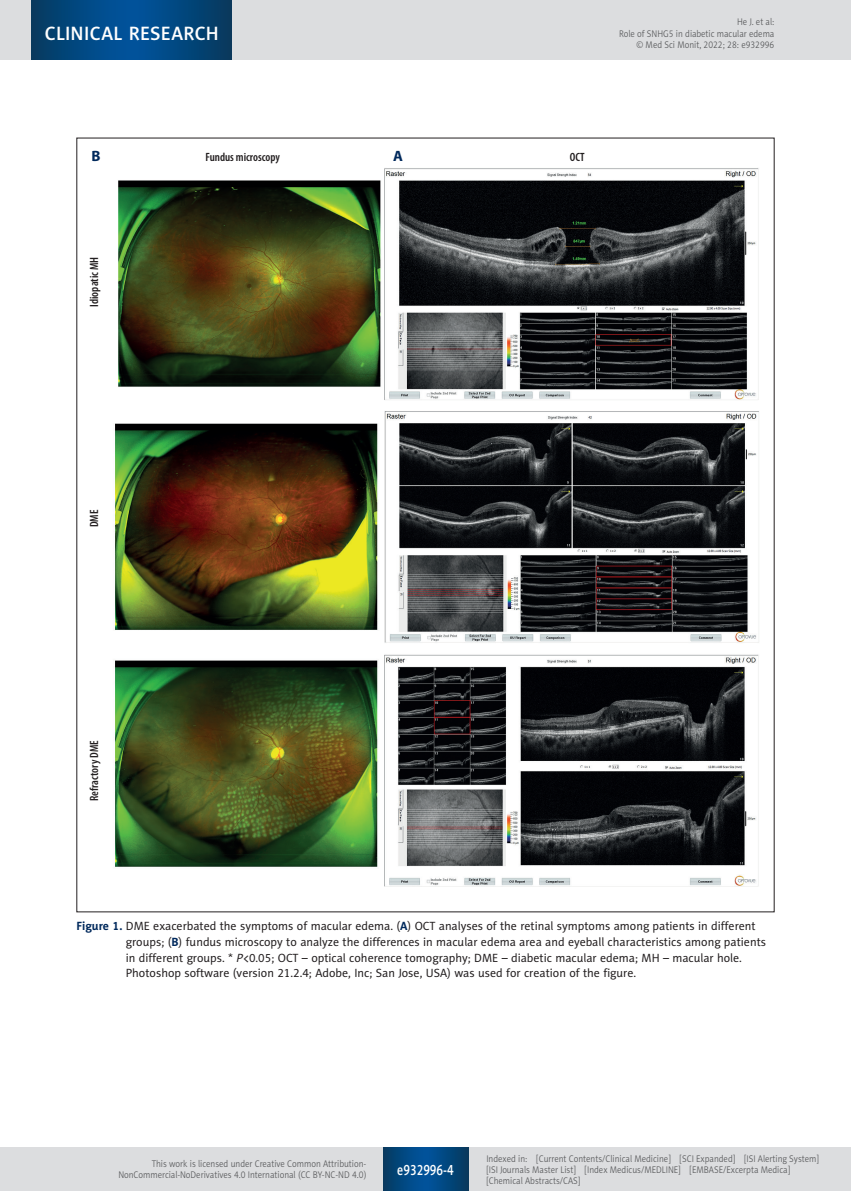
<style>
.page{position:relative;width:851px;height:1191px;background:#fff}
.page>*{position:absolute;margin:0;border:0;box-sizing:border-box;transform-origin:0 0}
.t1{font:19.5px "Naomi Sans EFN Medium";letter-spacing:.015em;color:#fff}
.t2{font:15px "Naomi Sans EFN Medium";color:#fff;scale:.8 1}
.t3{font:700 15px "Myriad Pro";color:#00295c}
.MSM_Rycina_tytul{font:12px/15.8px "Naomi Sans EFN";color:#231f20}
.t4{font:600 condensed 12px "Myriad Pro";color:#231f20}
.t5{font:9.75px/11.2px "Naomi Sans EFN Light";color:#57585a;text-align:right;scale:.9 1}
.s1{font-weight:700;color:#00295c}
.s2{font-style:italic}
</style>
<div class="page">
<img style="left:115px;top:168px;width:644px;height:719px">
<div style="left:0;top:1148px;width:850px;height:43px;background:#dcdddf"></div>
<svg style="left:383px;top:1147px;width:85px;height:43px;background:#02477e"></svg>
<div style="left:0;top:0;width:850px;height:60px;background:#dcdddf"></div>
<hr style="left:850px;top:0;width:1px;height:60px;background:#dcdddf">
<svg style="left:32px;top:0;width:200px;height:60px;background:#02477e"></svg>
<h1 class="t1" style="left:45px;top:22px;width:175px">CLINICAL RESEARCH</h1>
<p class="t5" style="left:619px;top:16px;width:174px">He J. et al:<br>Role of SNHG5 in diabetic macular edema © Med Sci Monit, 2022; 28: e932996</p>
<p class="t3" style="left:91px;top:147px;width:11px">B</p>
<p class="t3" style="left:393px;top:147px;width:11px">A</p>
<p class="t4" style="left:569px;top:150px;width:16px">OCT</p>
<p class="t4" style="left:205px;top:150px;width:76px">Fundus microscopy</p>
<p class="t4" style="left:87px;top:307px;width:51px;rotate:-90deg">Idiopatic MH</p>
<p class="t4" style="left:87px;top:527px;width:19px;rotate:-90deg">DME</p>
<p class="t4" style="left:87px;top:801px;width:62px;rotate:-90deg">Refractory DME</p>
<p class="MSM_Rycina_tytul" style="left:126px;top:918px;width:641px;text-indent:-49px"><span class="s1">Figure 1.</span> DME exacerbated the symptoms of macular edema. (<span class="s1">A</span>) OCT analyses of the retinal symptoms among patients in different groups; (<span class="s1">B</span>) fundus microscopy to analyze the differences in macular edema area and eyeball characteristics among patients in different groups. * <span class="s2">P</span>&lt;0.05; OCT – optical coherence tomography; DME – diabetic macular edema; MH – macular hole.<br>Photoshop software (version 21.2.4; Adobe, Inc; San Jose, USA) was used for creation of the figure.</p>
<p class="t5" style="left:118px;top:1158px;width:277px">This work is licensed under Creative Common Attribution-<br>NonCommercial-NoDerivatives 4.0 International (CC BY-NC-ND 4.0)</p>
<p class="t2" style="left:397px;top:1160px;width:72px">e932996-4</p>
<p class="t5" style="left:486px;top:1152px;width:371px;text-align:left">Indexed in: [Current Contents/Clinical Medicine] [SCI Expanded] [ISI Alerting System] [ISI Journals Master List] [Index Medicus/MEDLINE] [EMBASE/Excerpta Medica] [Chemical Abstracts/CAS]</p>
</div>
